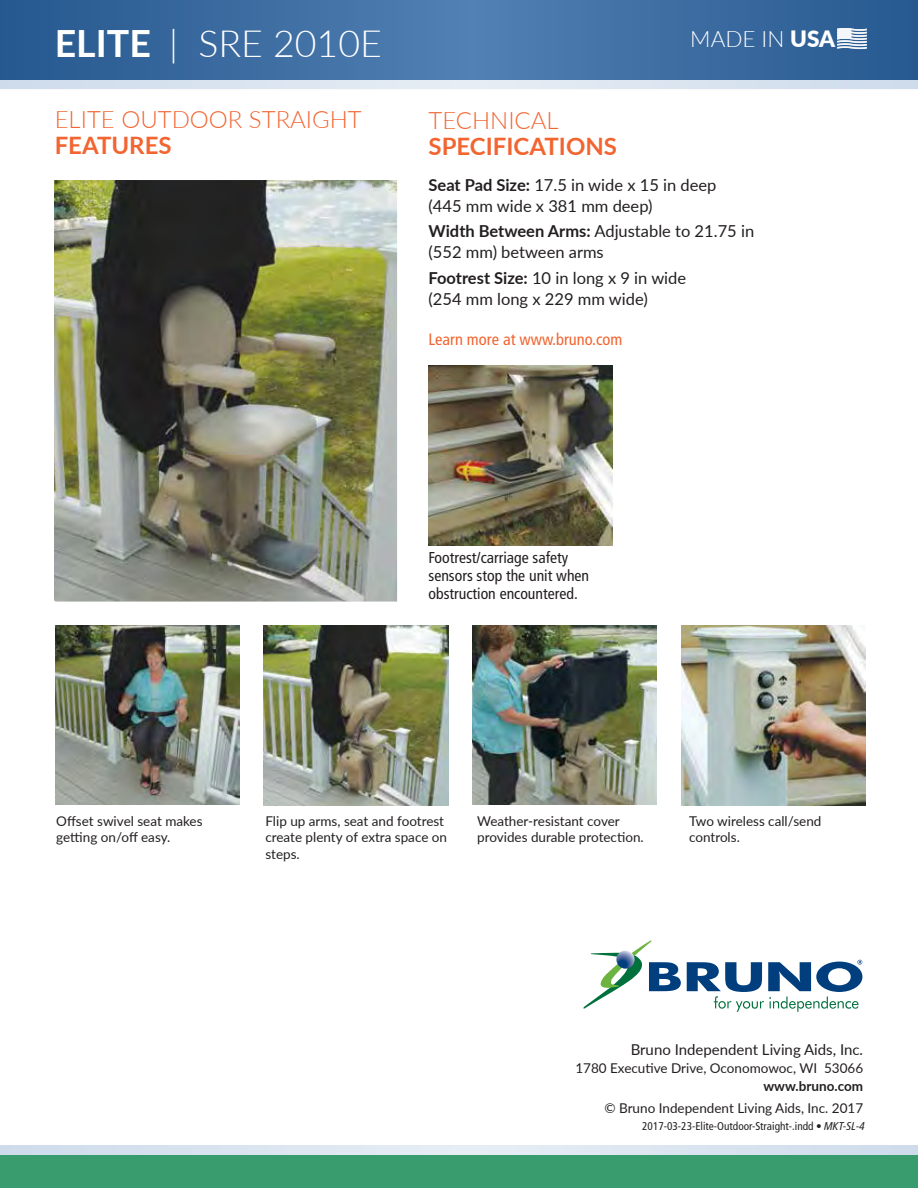
<style>
.page{position:relative;width:918px;height:1188px;background:#fff}
.page>*{position:absolute;margin:0;border:0;box-sizing:border-box;transform-origin:0 0}
.t1{font:300 37.5px "Lato";color:#fff}
.t2{font:700 37.5px "Lato";color:#fff}
.t3{font:300 24px "Lato";color:#f26531}
.t4{font:700 24px "Lato";color:#f26531}
.t5{font:300 22.5px "Lato";color:#fff}
.t6{font:16.5px/21px "Lato";color:#231f20}
.t7{font:condensed 16.5px "Frutiger LT Std";color:#f26531}
.t8{font:condensed 15.75px/18px "Frutiger LT Std";color:#231f20}
.t9{font:15px "Lato";color:#231f20}
.t10{font:13.5px/16.5px "Lato";color:#231f20}
.t11{font:700 13.5px "Lato";color:#231f20}
.t12{font:condensed 11.25px "Frutiger LT Std";color:#231f20}
.s1{font-weight:900}
.s2{font-weight:700}
.s3{font-family:"Frutiger LT Pro";font-style:italic}
</style>
<div class="page">
<svg style="left:583px;top:940px;width:279px;height:72px"></svg>
<div style="left:0;top:1154px;width:918px;height:34px;background:#389c6f"></div>
<div style="left:0;top:1146px;width:918px;height:8px;background:#dae4f0"></div>
<div style="left:0;top:0;width:918px;height:92px;background:#fbfbfb"></div>
<svg style="left:0;top:0;width:918px;height:80px;background:#3b6ca1"></svg>
<div style="left:0;top:80px;width:918px;height:9px;background:#dae4f0"></div>
<svg style="left:837px;top:28px;width:30px;height:21px"></svg>
<img style="left:428px;top:366px;width:184px;height:180px">
<img style="left:473px;top:625px;width:184px;height:180px">
<img style="left:56px;top:625px;width:183px;height:180px">
<img style="left:264px;top:626px;width:184px;height:179px">
<img style="left:682px;top:626px;width:184px;height:179px">
<img style="left:54px;top:180px;width:343px;height:422px">
<h1 class="t1" style="left:169px;top:17px;width:214px">| SRE 2010E</h1>
<h1 class="t2" style="left:55px;top:16px;width:98px">ELITE</h1>
<h3 class="t5" style="left:690px;top:23px;width:146px">MADE IN <span class="s1">USA</span></h3>
<h2 class="t3" style="left:55px;top:102px;width:309px">ELITE OUTDOOR STRAIGHT</h2>
<h2 class="t4" style="left:55px;top:127px;width:118px">FEATURES</h2>
<h2 class="t3" style="left:429px;top:104px;width:132px">TECHNICAL</h2>
<h2 class="t4" style="left:429px;top:129px;width:190px">SPECIFICATIONS</h2>
<p class="t6" style="left:429px;top:173px;width:289px"><span class="s2">Seat Pad Size:</span> 17.5 in wide x 15 in deep (445 mm wide x 381 mm deep)</p>
<p class="t6" style="left:429px;top:220px;width:327px"><span class="s2">Width Between Arms:</span> Adjustable to 21.75 in (552 mm) between arms</p>
<p class="t6" style="left:429px;top:266px;width:259px"><span class="s2">Footrest Size:</span> 10 in long x 9 in wide (254 mm long x 229 mm wide)</p>
<p class="t7" style="left:429px;top:330px;width:195px">Learn more at www.bruno.com</p>
<p class="t8" style="left:429px;top:549px;width:162px">Footrest/carriage safety sensors stop the unit when obstruction encountered.</p>
<p class="t10" style="left:56px;top:812px;width:148px">Offset swivel seat makes getting on/off easy.</p>
<p class="t10" style="left:265px;top:812px;width:183px">Flip up arms, seat and footrest create plenty of extra space on steps.</p>
<p class="t10" style="left:477px;top:812px;width:168px">Weather-resistant cover provides durable protection.</p>
<p class="t10" style="left:689px;top:812px;width:134px">Two wireless call/send controls.</p>
<p class="t9" style="left:631px;top:1038px;width:234px">Bruno Independent Living Aids, Inc.</p>
<p class="t10" style="left:575px;top:1059px;width:289px">1780 Executive Drive, Oconomowoc, WI 53066</p>
<p class="t11" style="left:763px;top:1076px;width:101px">www.bruno.com</p>
<p class="t10" style="left:604px;top:1099px;width:260px">© Bruno Independent Living Aids, Inc. 2017</p>
<p class="t12" style="left:642px;top:1120px;width:224px">2017-03-23-Elite-Outdoor-Straight-.indd • <span class="s3">MKT-SL-4</span></p>
</div>
